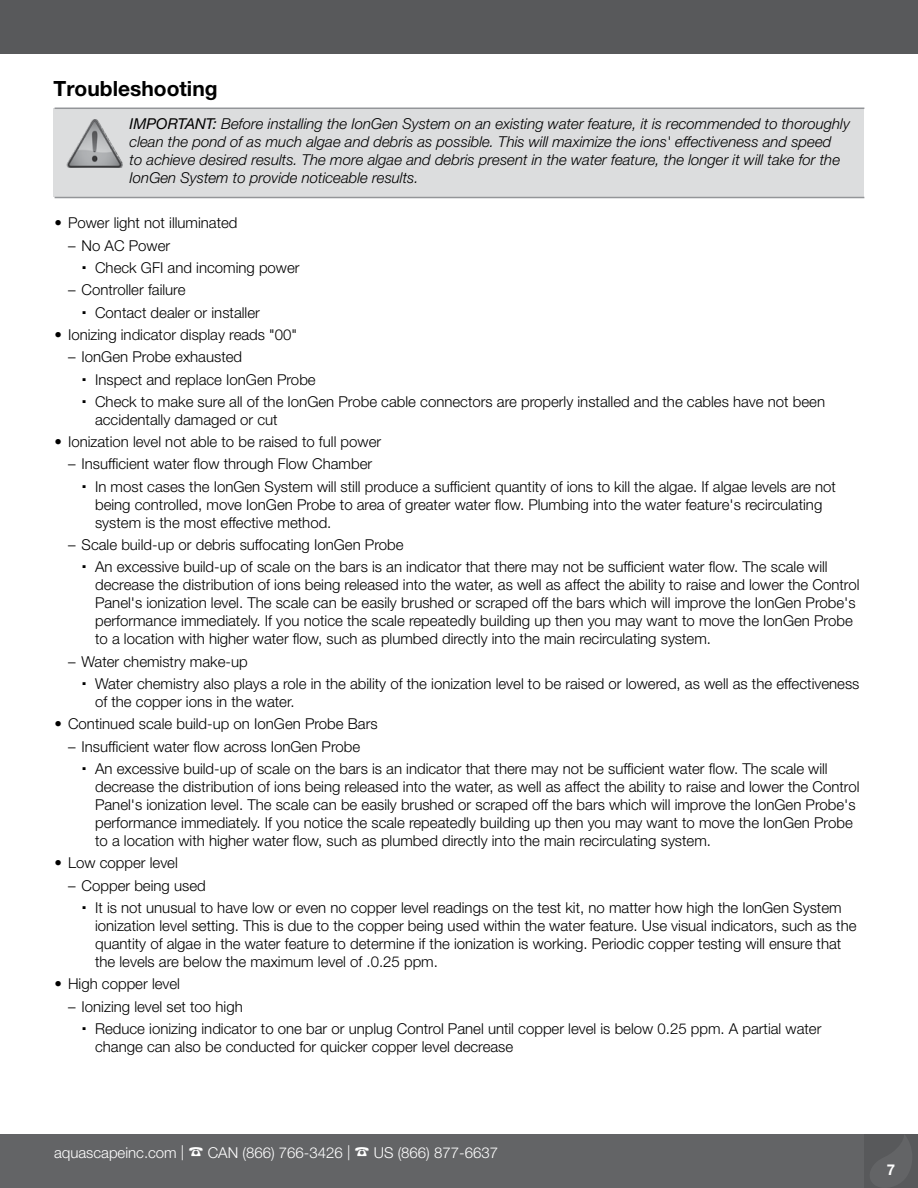
<style>
.page{position:relative;width:918px;height:1188px;background:#fff}
.page>*{position:absolute;margin:0;border:0;box-sizing:border-box;transform-origin:0 0}
.t1{font:700 21px "Helvetica Neue LT Std";color:#000}
.t2{font:300 15px/22.4px "Helvetica Neue LT Std";color:#000}
.t3{font:italic 300 15px/18px "Helvetica Neue LT Std";color:#000}
.t4{font:300 15px "Helvetica Neue LT Std";color:#fff}
.t5{font:700 15px "Helvetica Neue LT Std";color:#fff}
.s1{font-weight:400}
</style>
<div class="page">
<div style="left:0;top:1134px;width:918px;height:54px;background:#636466"></div>
<div style="left:0;top:0;width:918px;height:54px;background:#58595b"></div>
<div style="left:864px;top:1134px;width:54px;height:54px;background:#58595b"></div>
<svg style="left:870px;top:1136px;width:42px;height:51px"></svg>
<div style="left:54px;top:108px;width:810px;height:88px;background:#dcddde"></div>
<img style="left:66px;top:119px;width:57px;height:48px">
<hr style="left:55px;top:108px;width:809px;height:1px;background:#939598">
<hr style="left:55px;top:197px;width:809px;height:1px;background:#939598">
<h1 class="t1" style="left:54px;top:76px;width:166px">Troubleshooting</h1>
<p class="t3" style="left:130px;top:115px;width:722px"><span class="s1">IMPORTANT:</span> Before installing the IonGen System on an existing water feature, it is recommended to thoroughly clean the pond of as much algae and debris as possible. This will maximize the ions' effectiveness and speed<br>to achieve desired results. The more algae and debris present in the water feature, the longer it will take for the IonGen System to provide noticeable results.</p>
<p class="t2" style="left:55px;top:211px;width:184px">• Power light not illuminated</p>
<p class="t2" style="left:95px;top:234px;width:206px;text-indent:-27px">– No AC Power<br>Check GFI and incoming power</p>
<p class="t2" style="left:95px;top:278px;width:166px;text-indent:-27px">– Controller failure<br>Contact dealer or installer</p>
<p class="t2" style="left:55px;top:323px;width:244px">• Ionizing indicator display reads "00"</p>
<p class="t2" style="left:95px;top:345px;width:732px;text-indent:-27px">– IonGen Probe exhausted<br>Inspect and replace IonGen Probe<br>Check to make sure all of the IonGen Probe cable connectors are properly installed and the cables have not been</p>
<p class="t2" style="left:95px;top:408px;width:184px">accidentally damaged or cut</p>
<p class="t2" style="left:55px;top:430px;width:328px">• Ionization level not able to be raised to full power</p>
<p class="t2" style="left:95px;top:453px;width:742px;text-indent:-27px">– Insufficient water flow through Flow Chamber<br>In most cases the IonGen System will still produce a sufficient quantity of ions to kill the algae. If algae levels are not</p>
<p class="t2" style="left:95px;top:495px;width:729px;line-height:18px">being controlled, move IonGen Probe to area of greater water flow. Plumbing into the water feature's recirculating system is the most effective method.</p>
<p class="t2" style="left:95px;top:533px;width:734px;text-indent:-27px">– Scale build-up or debris suffocating IonGen Probe<br>An excessive build-up of scale on the bars is an indicator that there may not be sufficient water flow. The scale will</p>
<p class="t2" style="left:95px;top:576px;width:766px;line-height:18px">decrease the distribution of ions being released into the water, as well as affect the ability to raise and lower the Control Panel's ionization level. The scale can be easily brushed or scraped off the bars which will improve the IonGen Probe's performance immediately. If you notice the scale repeatedly building up then you may want to move the IonGen Probe to a location with higher water flow, such as plumbed directly into the main recirculating system.</p>
<p class="t2" style="left:95px;top:650px;width:766px;text-indent:-27px">– Water chemistry make-up<br>Water chemistry also plays a role in the ability of the ionization level to be raised or lowered, as well as the effectiveness</p>
<p class="t2" style="left:95px;top:690px;width:201px">of the copper ions in the water.</p>
<p class="t2" style="left:55px;top:713px;width:325px">• Continued scale build-up on IonGen Probe Bars</p>
<p class="t2" style="left:95px;top:735px;width:734px;text-indent:-27px">– Insufficient water flow across IonGen Probe<br>An excessive build-up of scale on the bars is an indicator that there may not be sufficient water flow. The scale will</p>
<p class="t2" style="left:95px;top:777px;width:766px;line-height:18px">decrease the distribution of ions being released into the water, as well as affect the ability to raise and lower the Control Panel's ionization level. The scale can be easily brushed or scraped off the bars which will improve the IonGen Probe's performance immediately. If you notice the scale repeatedly building up then you may want to move the IonGen Probe to a location with higher water flow, such as plumbed directly into the main recirculating system.</p>
<p class="t2" style="left:55px;top:852px;width:125px">• Low copper level</p>
<p class="t2" style="left:95px;top:874px;width:748px;text-indent:-27px">– Copper being used<br>It is not unusual to have low or even no copper level readings on the test kit, no matter how high the IonGen System</p>
<p class="t2" style="left:95px;top:916px;width:763px;line-height:18px">ionization level setting. This is due to the copper being used within the water feature. Use visual indicators, such as the quantity of algae in the water feature to determine if the ionization is working. Periodic copper testing will ensure that the levels are below the maximum level of .0.25 ppm.</p>
<p class="t2" style="left:55px;top:972px;width:127px">• High copper level</p>
<p class="t2" style="left:95px;top:995px;width:728px;text-indent:-27px">– Ionizing level set too high<br>Reduce ionizing indicator to one bar or unplug Control Panel until copper level is below 0.25 ppm. A partial water</p>
<p class="t2" style="left:95px;top:1035px;width:420px">change can also be conducted for quicker copper level decrease</p>
<p class="t4" style="left:54px;top:1143px;width:446px">aquascapeinc.com | ☎ CAN (866) 766-3426 | ☎ US (866) 877-6637</p>
<p class="t5" style="left:887px;top:1160px;width:10px">7</p>
</div>
